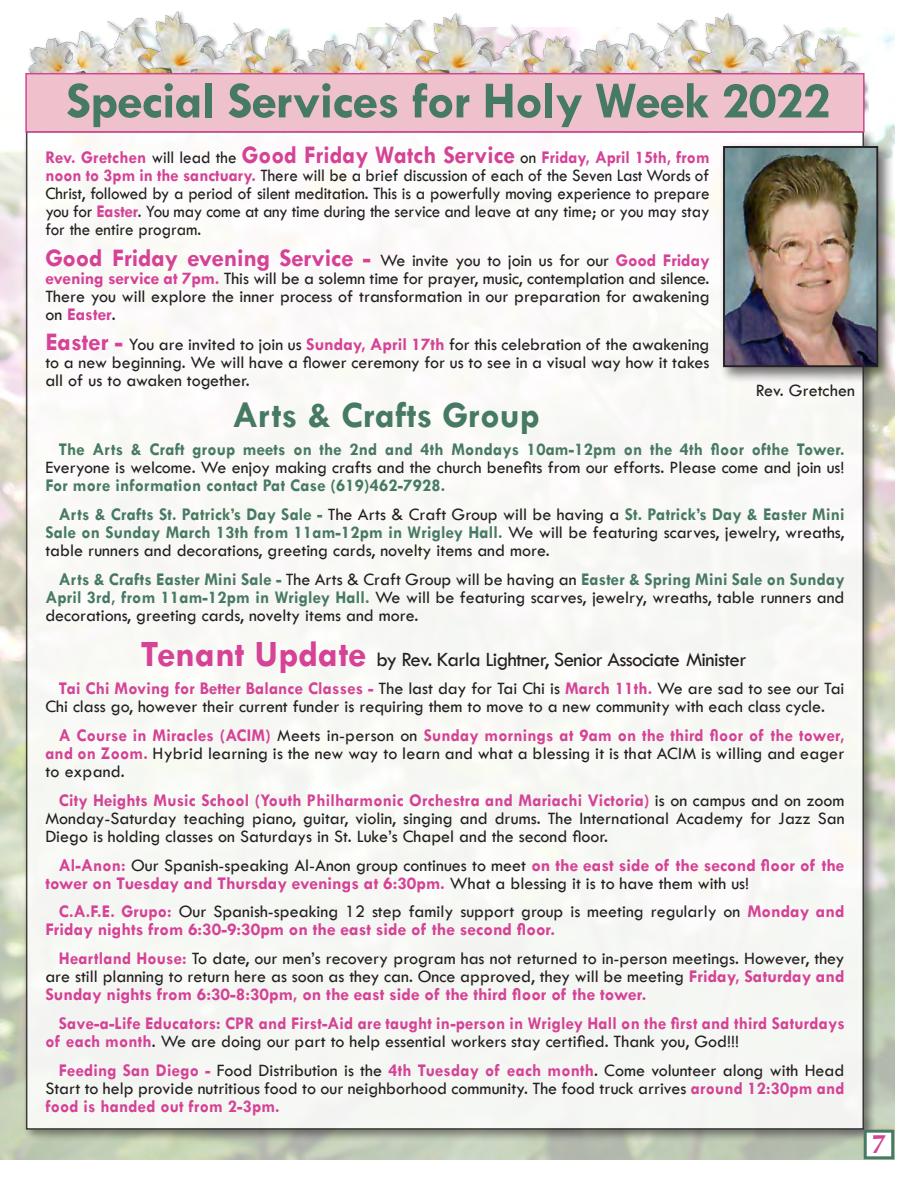
<style>
.page{position:relative;width:918px;height:1188px;background:#fff}
.page>*{position:absolute;margin:0;border:0;box-sizing:border-box;transform-origin:0 0}
.t1{font:700 52.5px "Tw Cen";letter-spacing:-.02em;color:#477a62}
.t2{font:700 37.5px "Tw Cen";color:#477a62}
.t3{font:700 27px "Optima";color:#d54296}
.t4{font:700 25.5px "Tw Cen";letter-spacing:-.01em;color:#d54296}
.t5{font:500 21px "Tw Cen";letter-spacing:-.03em;color:#231f20}
.Heading_1{font:500 18px/18px "Tw Cen";color:#231f20;text-align:justify}
.t6{font:700 18px/18px "Tw Cen";color:#d54296;scale:.96 1}
.Heading_1-2{font:500 18px/18px "Tw Cen";color:#231f20;text-align:justify;scale:.95 1}
.t7{font:700 18px/18px "Tw Cen";letter-spacing:.01em;color:#477a62;text-align:justify;scale:.96 1}
.s1{font-weight:700;color:#d54296}
.s2{font-weight:700;font-size:25.5px;color:#d54296}
.s3{font-weight:500;font-size:18px;color:#231f20}
.s4{font-size:18px}
.s5{font-weight:500;color:#231f20}
.s6{font-weight:700;color:#477a62}
.s7{font-weight:700;font-size:37.5px;color:#d54296}
</style>
<div class="page">
<img style="left:596px;top:14px;width:272px;height:100px">
<img style="left:27px;top:11px;width:278px;height:62px">
<img style="left:305px;top:14px;width:291px;height:59px">
<div style="left:22px;top:128px;width:855px;height:1015px;background:#231f20;opacity:.6"></div>
<div style="left:27px;top:132px;width:836px;height:997px;background:#f8f8f5"></div>
<div style="left:26px;top:74px;width:838px;height:58px;background:#efc1cc"></div>
<div style="left:25px;top:73px;width:840px;height:60px;border:2px solid #d54296"></div>
<div style="left:865px;top:1131px;width:28px;height:27px;background:#fff"></div>
<div style="left:864px;top:1130px;width:30px;height:29px;border:3px solid #477a62"></div>
<div style="left:719px;top:142px;width:175px;height:241px;background:#231f20;opacity:.65"></div>
<img style="left:726px;top:149px;width:149px;height:215px">
<div style="left:723px;top:146px;width:155px;height:221px;border:2px solid #231f20"></div>
<p class="t1" style="left:66px;top:69px;width:766px">Special Services for Holy Week 2022</p>
<p class="Heading_1-2" style="left:45px;top:148px;width:701px"><span class="s1">Rev. Gretchen</span> will lead the <span class="s2">Good Friday Watch Service</span> on <span class="s1">Friday, April 15th, from noon to 3pm in the sanctuary.</span> There will be a brief discussion of each of the Seven Last Words of Christ, followed by a period of silent meditation. This is a powerfully moving experience to prepare you for <span class="s1">Easter</span>. You may come at any time during the service and leave at any time; or you may stay for the entire program.</p>
<p class="t4" style="left:45px;top:242px;width:666px">Good Friday evening Service - <span class="s3">We invite you to join us for our</span> <span class="s4">Good Friday</span></p>
<p class="Heading_1" style="left:45px;top:269px;width:666px"><span class="s1">evening service at 7pm.</span> This will be a solemn time for prayer, music, contemplation and silence.<br>There you will explore the inner process of transformation in our preparation for awakening on <span class="s1">Easter</span>.</p>
<p class="Heading_1" style="left:45px;top:336px;width:666px"><span class="s2">Easter -</span> You are invited to join us <span class="s1">Sunday, April 17th</span> for this celebration of the awakening to a new beginning. We will have a flower ceremony for us to see in a visual way how it takes all of us to awaken together.</p>
<p class="t2" style="left:232px;top:392px;width:309px">Arts &amp; Crafts Group</p>
<p class="Heading_1" style="left:756px;top:381px;width:101px">Rev. Gretchen</p>
<p class="t7" style="left:45px;top:440px;width:834px;text-indent:14px">The Arts &amp; Craft group meets on the 2nd and 4th Mondays 10am-12pm on the 4th floor ofthe Tower.<br><span class="s5">Everyone is welcome. We enjoy making crafts and the church benefits from our efforts. Please come and join us!<br></span>For more information contact Pat Case (619)462-7928.</p>
<p class="Heading_1" style="left:45px;top:505px;width:801px;text-indent:14px"><span class="s6">Arts &amp; Crafts St. Patrick’s Day Sale -</span> The Arts &amp; Craft Group will be having a <span class="s6">St. Patrick’s Day &amp; Easter Mini Sale on Sunday March 13th from 11am-12pm in Wrigley Hall.</span> We will be featuring scarves, jewelry, wreaths, table runners and decorations, greeting cards, novelty items and more.</p>
<p class="Heading_1" style="left:45px;top:570px;width:801px;text-indent:14px"><span class="s6">Arts &amp; Crafts Easter Mini Sale -</span> The Arts &amp; Craft Group will be having an <span class="s6">Easter &amp; Spring Mini Sale on Sunday April 3rd, from 11am-12pm in Wrigley Hall.</span> We will be featuring scarves, jewelry, wreaths, table runners and decorations, greeting cards, novelty items and more.</p>
<p class="t5" style="left:141px;top:647px;width:607px"><span class="s7">Tenant Update</span> by Rev. Karla Lightner, Senior Associate Minister</p>
<p class="Heading_1" style="left:45px;top:679px;width:801px;text-indent:13px"><span class="s1">Tai Chi Moving for Better Balance Classes -</span> The last day for Tai Chi is <span class="s1">March 11th.</span> We are sad to see our Tai<br>Chi class go, however their current funder is requiring them to move to a new community with each class cycle.</p>
<p class="Heading_1" style="left:45px;top:726px;width:801px;text-indent:13px"><span class="s1">A Course in Miracles (ACIM)</span> Meets in-person on <span class="s1">Sunday mornings at 9am on the third floor of the tower, and on Zoom.</span> Hybrid learning is the new way to learn and what a blessing it is that ACIM is willing and eager to expand.</p>
<p class="Heading_1" style="left:45px;top:791px;width:801px;text-indent:13px"><span class="s1">City Heights Music School (Youth Philharmonic Orchestra and Mariachi Victoria)</span> is on campus and on zoom Monday-Saturday teaching piano, guitar, violin, singing and drums. The International Academy for Jazz San Diego is holding classes on Saturdays in St. Luke’s Chapel and the second floor.</p>
<p class="t6" style="left:45px;top:855px;width:834px;text-indent:13px">Al-Anon: <span class="s5">Our Spanish-speaking Al-Anon group continues to meet</span> on the east side of the second floor of the tower on Tuesday and Thursday evenings at 6:30pm. <span class="s5">What a blessing it is to have them with us!</span></p>
<p class="t6" style="left:45px;top:902px;width:834px;text-indent:13px">C.A.F.E. Grupo: <span class="s5">Our Spanish-speaking 12 step family support group is meeting regularly on</span> Monday and<br>Friday nights from 6:30-9:30pm on the east side of the second floor.</p>
<p class="Heading_1" style="left:45px;top:949px;width:801px;text-indent:13px"><span class="s1">Heartland House:</span> To date, our men’s recovery program has not returned to in-person meetings. However, they are still planning to return here as soon as they can. Once approved, they will be meeting <span class="s1">Friday, Saturday and Sunday nights from 6:30-8:30pm, on the east side of the third floor of the tower.</span></p>
<p class="t6" style="left:45px;top:1014px;width:834px;text-indent:13px">Save-a-Life Educators: CPR and First-Aid are taught in-person in Wrigley Hall on the first and third Saturdays of each month<span class="s5">. We are doing our part to help essential workers stay certified. Thank you, God!!!</span></p>
<p class="Heading_1" style="left:45px;top:1061px;width:801px;text-indent:14px"><span class="s1">Feeding San Diego -</span> Food Distribution is the <span class="s1">4th Tuesday of each month</span>. Come volunteer along with Head Start to help provide nutritious food to our neighborhood community. The food truck arrives <span class="s1">around 12:30pm and food is handed out from 2-3pm.</span></p>
<p class="t3" style="left:871px;top:1129px;width:17px">7</p>
</div>
